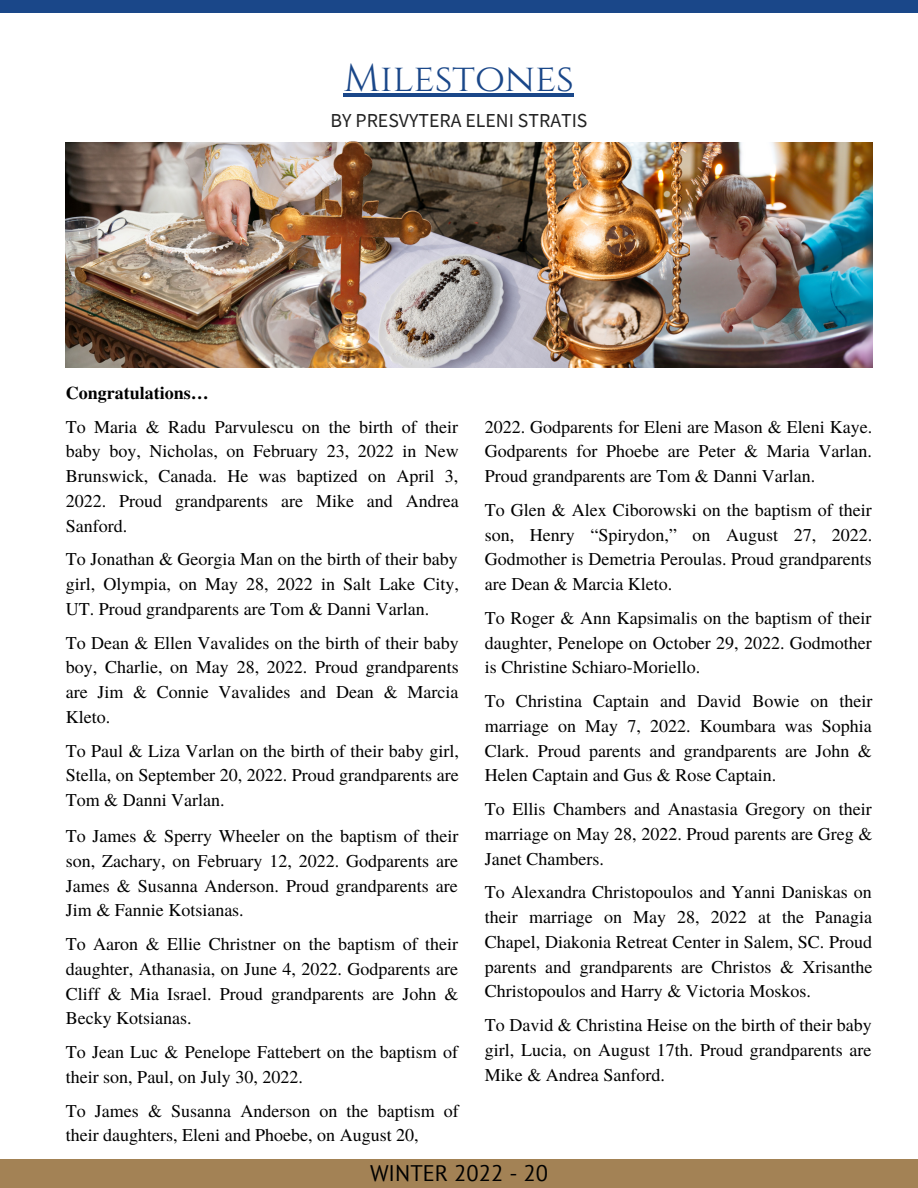
<style>
.page{position:relative;width:918px;height:1188px;background:#fff}
.page>*{position:absolute;margin:0;border:0;box-sizing:border-box;transform-origin:0 0}
.t1{font:38.7px "Cinzel";color:#1a4789}
.t2{font:22.5px "PT Sans";color:#000}
.t3{font:19.8px "Source Sans Pro";color:#222}
.t4{font:18px/24.8px "Te X Gyre Termes";color:#000;text-align:justify}
.t5{font:700 18px "Te X Gyre Termes";color:#000}
</style>
<div class="page">
<div style="left:0;top:1160px;width:918px;height:28px;background:#a38255"></div>
<div style="left:0;top:0;width:918px;height:13px;background:#1a4789"></div>
<img style="left:436px;top:142px;width:96px;height:225px">
<img style="left:66px;top:142px;width:196px;height:225px">
<img style="left:689px;top:142px;width:183px;height:225px">
<img style="left:532px;top:142px;width:157px;height:225px">
<img style="left:262px;top:141px;width:174px;height:226px">
<hr style="left:344px;top:94px;width:230px;height:3px;background:#1a4789">
<h1 class="t1" style="left:344px;top:54px;width:232px">Milestones</h1>
<p class="t3" style="left:330px;top:108px;width:259px">BY PRESVYTERA ELENI STRATIS</p>
<p class="t5" style="left:66px;top:379px;width:145px">Congratulations…</p>
<p class="t4" style="left:66px;top:413px;width:395px">To Maria &amp; Radu Parvulescu on the birth of their baby boy, Nicholas, on February 23, 2022 in New Brunswick, Canada. He was baptized on April 3, 2022. Proud grandparents are Mike and Andrea Sanford.</p>
<p class="t4" style="left:66px;top:546px;width:395px">To Jonathan &amp; Georgia Man on the birth of their baby girl, Olympia, on May 28, 2022 in Salt Lake City, UT. Proud grandparents are Tom &amp; Danni Varlan.</p>
<p class="t4" style="left:66px;top:629px;width:394px">To Dean &amp; Ellen Vavalides on the birth of their baby boy, Charlie, on May 28, 2022. Proud grandparents are Jim &amp; Connie Vavalides and Dean &amp; Marcia Kleto.</p>
<p class="t4" style="left:66px;top:737px;width:395px">To Paul &amp; Liza Varlan on the birth of their baby girl, Stella, on September 20, 2022. Proud grandparents are Tom &amp; Danni Varlan.</p>
<p class="t4" style="left:66px;top:823px;width:394px">To James &amp; Sperry Wheeler on the baptism of their son, Zachary, on February 12, 2022. Godparents are James &amp; Susanna Anderson. Proud grandparents are Jim &amp; Fannie Kotsianas.</p>
<p class="t4" style="left:66px;top:931px;width:394px">To Aaron &amp; Ellie Christner on the baptism of their daughter, Athanasia, on June 4, 2022. Godparents are Cliff &amp; Mia Israel. Proud grandparents are John &amp; Becky Kotsianas.</p>
<p class="t4" style="left:66px;top:1039px;width:394px">To Jean Luc &amp; Penelope Fattebert on the baptism of their son, Paul, on July 30, 2022.</p>
<p class="t4" style="left:66px;top:1097px;width:395px">To James &amp; Susanna Anderson on the baptism of their daughters, Eleni and Phoebe, on August 20,</p>
<p class="t4" style="left:485px;top:413px;width:389px">2022. Godparents for Eleni are Mason &amp; Eleni Kaye.<br>Godparents for Phoebe are Peter &amp; Maria Varlan.<br>Proud grandparents are Tom &amp; Danni Varlan.</p>
<p class="t4" style="left:485px;top:497px;width:389px">To Glen &amp; Alex Ciborowski on the baptism of their son, Henry “Spirydon,” on August 27, 2022.<br>Godmother is Demetria Peroulas. Proud grandparents are Dean &amp; Marcia Kleto.</p>
<p class="t4" style="left:485px;top:605px;width:389px">To Roger &amp; Ann Kapsimalis on the baptism of their daughter, Penelope on October 29, 2022. Godmother is Christine Schiaro-Moriello.</p>
<p class="t4" style="left:485px;top:688px;width:389px">To Christina Captain and David Bowie on their marriage on May 7, 2022. Koumbara was Sophia Clark. Proud parents and grandparents are John &amp; Helen Captain and Gus &amp; Rose Captain.</p>
<p class="t4" style="left:485px;top:796px;width:389px">To Ellis Chambers and Anastasia Gregory on their marriage on May 28, 2022. Proud parents are Greg &amp; Janet Chambers.</p>
<p class="t4" style="left:485px;top:879px;width:389px">To Alexandra Christopoulos and Yanni Daniskas on their marriage on May 28, 2022 at the Panagia Chapel, Diakonia Retreat Center in Salem, SC. Proud parents and grandparents are Christos &amp; Xrisanthe Christopoulos and Harry &amp; Victoria Moskos.</p>
<p class="t4" style="left:485px;top:1012px;width:388px">To David &amp; Christina Heise on the birth of their baby girl, Lucia, on August 17th. Proud grandparents are Mike &amp; Andrea Sanford.</p>
<p class="t2" style="left:370px;top:1158px;width:179px">WINTER 2022 - 20</p>
</div>
